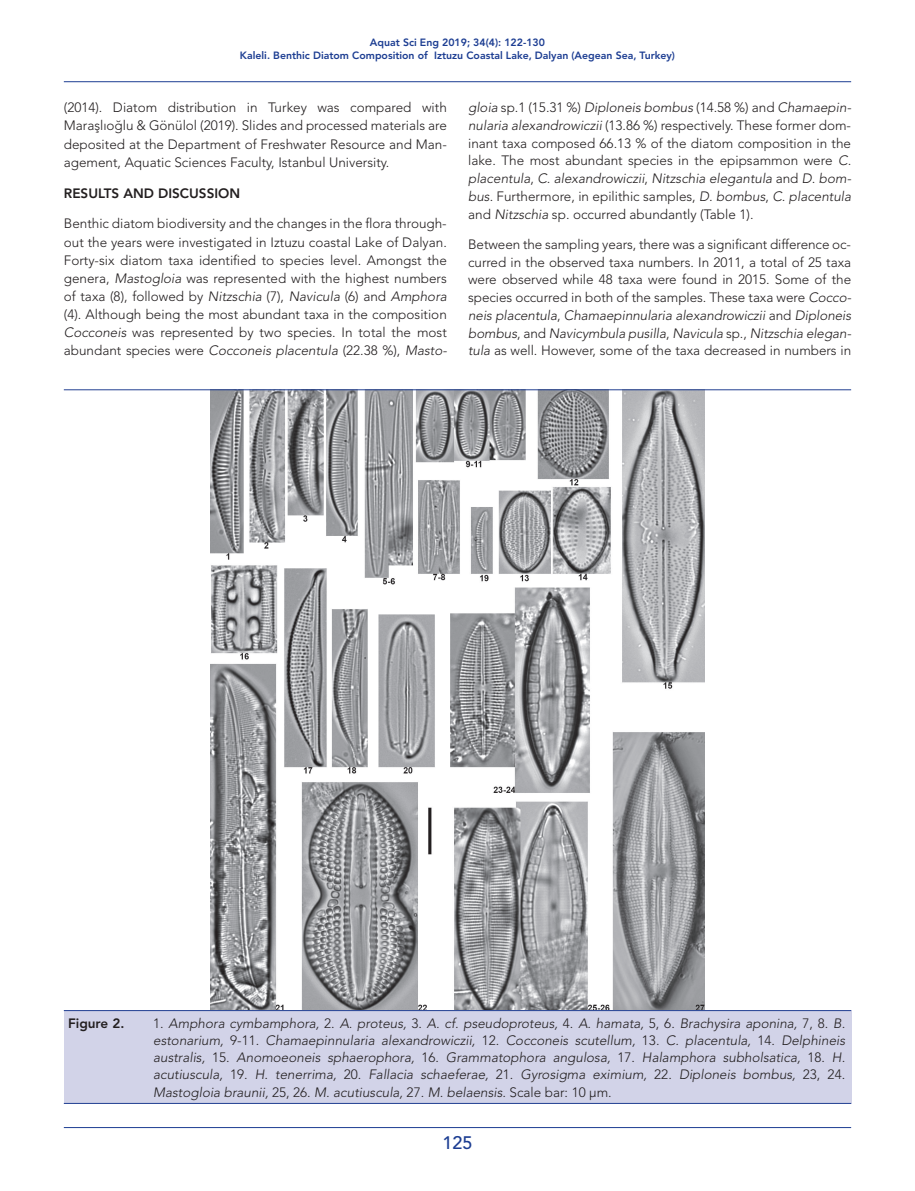
<style>
.page{position:relative;width:915px;height:1191px;background:#fff}
.page>*{position:absolute;margin:0;border:0;box-sizing:border-box;transform-origin:0 0}
.t1{font:500 18px "Avenir LT Std";color:#1c3d92}
.t2{font:300 13.5px/17.7px "Avenir LT Std";color:#231f20;text-align:justify}
.t3{font:italic 300 13.5px/17.2px "Avenir LT Std";color:#231f20;text-align:justify}
.t4{font:800 13.5px "Avenir LT Std";color:#231f20}
.t5{font:800 10.5px/12.6px "Avenir LT Std";color:#1c3d92;text-align:center}
.s1{font-style:italic}
.s2{font-style:normal}
</style>
<div class="page">
<hr style="left:64px;top:1127px;width:786px;height:1px;background:#1c3d92">
<hr style="left:64px;top:81px;width:786px;height:1px;background:#1c3d92">
<img style="left:210px;top:390px;width:494px;height:620px">
<hr style="left:64px;top:389px;width:786px;height:1px;background:#224092">
<div style="left:64px;top:1010px;width:786px;height:93px;background:#d2d3e8"></div>
<hr style="left:64px;top:1010px;width:786px;height:1px;background:#224092">
<hr style="left:64px;top:1103px;width:786px;height:1px;background:#224092">
<p class="t5" style="left:240px;top:36px;width:436px">Aquat Sci Eng 2019; 34(4): 122-130<br>Kaleli. Benthic Diatom Composition of Iztuzu Coastal Lake, Dalyan (Aegean Sea, Turkey)</p>
<p class="t2" style="left:64px;top:98px;width:384px;line-height:18.1px">(2014). Diatom distribution in Turkey was compared with Maraşlıoğlu &amp; Gönülol (2019). Slides and processed materials are deposited at the Department of Freshwater Resource and Man&shy;agement, Aquatic Sciences Faculty, Istanbul University.</p>
<p class="t4" style="left:64px;top:185px;width:178px">RESULTS AND DISCUSSION</p>
<p class="t2" style="left:64px;top:215px;width:384px;line-height:18.1px">Benthic diatom biodiversity and the changes in the flora through&shy;out the years were investigated in Iztuzu coastal Lake of Dalyan.<br>Forty-six diatom taxa identified to species level. Amongst the genera, <span class="s1">Mastogloia</span> was represented with the highest numbers of taxa (8), followed by <span class="s1">Nitzschia</span> (7), <span class="s1">Navicula</span> (6) and <span class="s1">Amphora </span>(4). Although being the most abundant taxa in the composition <span class="s1">Cocconeis</span> was represented by two species. In total the most abundant species were <span class="s1">Cocconeis placentula</span> (22.38 %), <span class="s1">Masto-</span></p>
<p class="t2" style="left:468px;top:99px;width:384px"><span class="s1">gloia</span> sp.1 (15.31 %) <span class="s1">Diploneis bombus</span> (14.58 %) and <span class="s1">Chamaepin&shy;nularia alexandrowiczii</span> (13.86 %) respectively. These former dom&shy;inant taxa composed 66.13 % of the diatom composition in the lake. The most abundant species in the epipsammon were <span class="s1">C. placentula</span>, <span class="s1">C. alexandrowiczii</span>, <span class="s1">Nitzschia elegantula</span> and <span class="s1">D. bom&shy;bus</span>. Furthermore, in epilithic samples, <span class="s1">D. bombus</span>, <span class="s1">C. placentula </span>and <span class="s1">Nitzschia</span> sp. occurred abundantly (Table 1).</p>
<p class="t2" style="left:468px;top:235px;width:384px">Between the sampling years, there was a significant difference oc&shy;curred in the observed taxa numbers. In 2011, a total of 25 taxa were observed while 48 taxa were found in 2015. Some of the species occurred in both of the samples. These taxa were <span class="s1">Cocco&shy;neis placentula</span>, <span class="s1">Chamaepinnularia alexandrowiczii</span> and <span class="s1">Diploneis bombus</span>, and <span class="s1">Navicymbula pusilla</span>, <span class="s1">Navicula</span> sp., <span class="s1">Nitzschia elegan&shy;tula</span> as well. However, some of the taxa decreased in numbers in</p>
<p class="t4" style="left:68px;top:1014px;width:58px">Figure 2.</p>
<p class="t3" style="left:153px;top:1014px;width:693px"><span class="s2">1.</span> Amphora cymbamphora, <span class="s2">2.</span> A. proteus, <span class="s2">3.</span> A. cf. pseudoproteus, <span class="s2">4.</span> A. hamata, <span class="s2">5, 6.</span> Brachysira aponina, <span class="s2">7, 8.</span> B. estonarium, <span class="s2">9-11.</span> Chamaepinnularia alexandrowiczii, <span class="s2">12.</span> Cocconeis scutellum, <span class="s2">13.</span> C. placentula, <span class="s2">14.</span> Delphineis australis, <span class="s2">15.</span> Anomoeoneis sphaerophora, <span class="s2">16.</span> Grammatophora angulosa, <span class="s2">17.</span> Halamphora subholsatica, <span class="s2">18.</span> H. acutiuscula, <span class="s2">19.</span> H. tenerrima, <span class="s2">20.</span> Fallacia schaeferae, <span class="s2">21.</span> Gyrosigma eximium, <span class="s2">22.</span> Diploneis bombus, <span class="s2">23, 24.<br></span>Mastogloia braunii, <span class="s2">25, 26.</span> M. acutiuscula, <span class="s2">27.</span> M. belaensis. <span class="s2">Scale bar: 10 µm.</span></p>
<h1 class="t1" style="left:442px;top:1132px;width:32px">125</h1>
</div>
